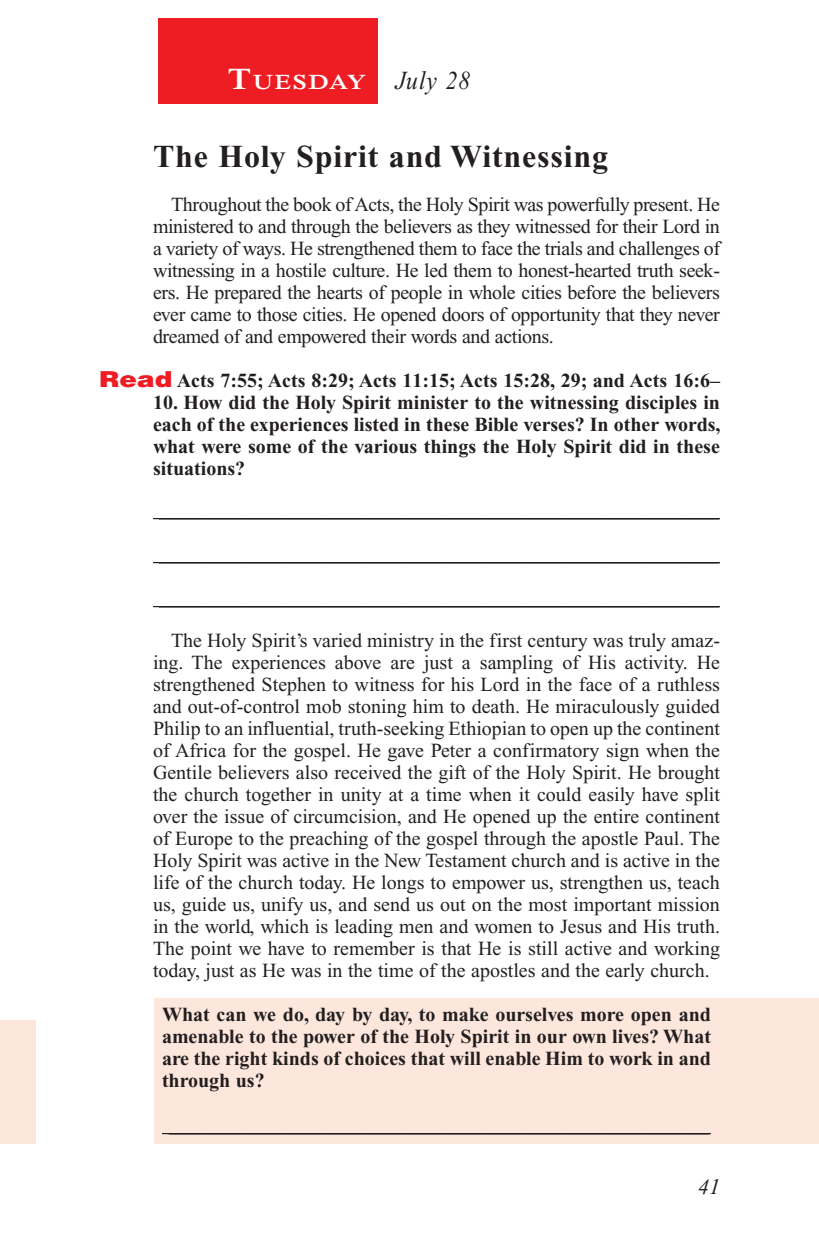
<style>
.page{position:relative;width:819px;height:1260px;background:#fff}
.page>*{position:absolute;margin:0;border:0;box-sizing:border-box;transform-origin:0 0}
.Head{font:700 32px "Times New Roman PS Std";letter-spacing:.025em;color:#231f20}
.Lesson_Dates{font:italic 26px "Times New Roman PS Std";letter-spacing:.045em;color:#231f20;scale:.9 1}
.t1{font:italic 22px "Times New Roman PS Std";color:#231f20}
.Daily_Header{font:600 21px "Times NRMT Std";letter-spacing:.07em;color:#fff;scale:1.1 1}
.Body{font:20px/22px "Times New Roman PS Std";letter-spacing:-.015em;color:#231f20;text-align:justify}
.Question{font:700 20px/22px "Times New Roman PS Std";color:#231f20;text-align:justify}
.Blank_Lines{font:20px "Times New Roman PS Std";color:#231f20}
.x-screened_box-text{font:700 20px/22px "Times New Roman PS Std";color:#231f20;text-align:justify}
.Blank_Lines_In_Scree{font:20px "Times New Roman PS Std";color:#231f20}
.s1{font-size:30px}
.s2{font-family:"Helvetica LT Std";font-weight:900;font-size:22px;color:#ee1d23}
</style>
<div class="page">
<div style="left:158px;top:18px;width:220px;height:86px;background:#ee1d23"></div>
<div style="left:155px;top:999px;width:664px;height:145px;background:#fde7dc"></div>
<div style="left:0;top:1021px;width:36px;height:123px;background:#fde7dc"></div>
<hr style="left:153px;top:518px;width:567px;height:1px;background:#231f20">
<hr style="left:153px;top:562px;width:567px;height:1px;background:#231f20">
<hr style="left:153px;top:606px;width:567px;height:1px;background:#231f20">
<hr style="left:162px;top:1133px;width:549px;height:1px;background:#231f20">
<p class="Daily_Header" style="left:228px;top:70px;width:127px"><span class="s1">T</span>UESDAY</p>
<p class="Lesson_Dates" style="left:396px;top:66px;width:85px">July 28</p>
<p class="Head" style="left:153px;top:138px;width:457px">The Holy Spirit and Witnessing</p>
<p class="Body" style="left:153px;top:193px;width:569px;text-indent:18px">Throughout the book of Acts, the Holy Spirit was powerfully present. He ministered to and through the believers as they witnessed for their Lord in a variety of ways. He strengthened them to face the trials and challenges of witnessing in a hostile culture. He led them to honest-hearted truth seek&shy;ers. He prepared the hearts of people in whole cities before the believers ever came to those cities. He opened doors of opportunity that they never dreamed of and empowered their words and actions.</p>
<p class="Question" style="left:99px;top:369px;width:623px"><span class="s2">Read</span> Acts 7:55; Acts 8:29; Acts 11:15; Acts 15:28, 29; and Acts 16:6–</p>
<p class="Question" style="left:153px;top:391px;width:569px">10. How did the Holy Spirit minister to the witnessing disciples in each of the experiences listed in these Bible verses? In other words, what were some of the various things the Holy Spirit did in these situations?</p>
<p class="Blank_Lines" style="left:159px;top:499px;width:561px">________________________________________________________</p>
<p class="Blank_Lines" style="left:159px;top:543px;width:561px">________________________________________________________</p>
<p class="Blank_Lines" style="left:159px;top:587px;width:561px">________________________________________________________</p>
<p class="Body" style="left:153px;top:629px;width:569px;text-indent:18px">The Holy Spirit’s varied ministry in the first century was truly amaz&shy;ing. The experiences above are just a sampling of His activity. He strengthened Stephen to witness for his Lord in the face of a ruthless and out-of-control mob stoning him to death. He miraculously guided Philip to an influential, truth-seeking Ethiopian to open up the continent of Africa for the gospel. He gave Peter a confirmatory sign when the Gentile believers also received the gift of the Holy Spirit. He brought the church together in unity at a time when it could easily have split over the issue of circumcision, and He opened up the entire continent of Europe to the preaching of the gospel through the apostle Paul. The Holy Spirit was active in the New Testament church and is active in the life of the church today. He longs to empower us, strengthen us, teach us, guide us, unify us, and send us out on the most important mission in the world, which is leading men and women to Jesus and His truth.<br>The point we have to remember is that He is still active and working today, just as He was in the time of the apostles and the early church.</p>
<p class="x-screened_box-text" style="left:162px;top:1003px;width:551px">What can we do, day by day, to make ourselves more open and amenable to the power of the Holy Spirit in our own lives? What are the right kinds of choices that will enable Him to work in and through us?</p>
<p class="Blank_Lines_In_Scree" style="left:169px;top:1114px;width:541px">______________________________________________________</p>
<p class="t1" style="left:698px;top:1175px;width:23px">41</p>
</div>
